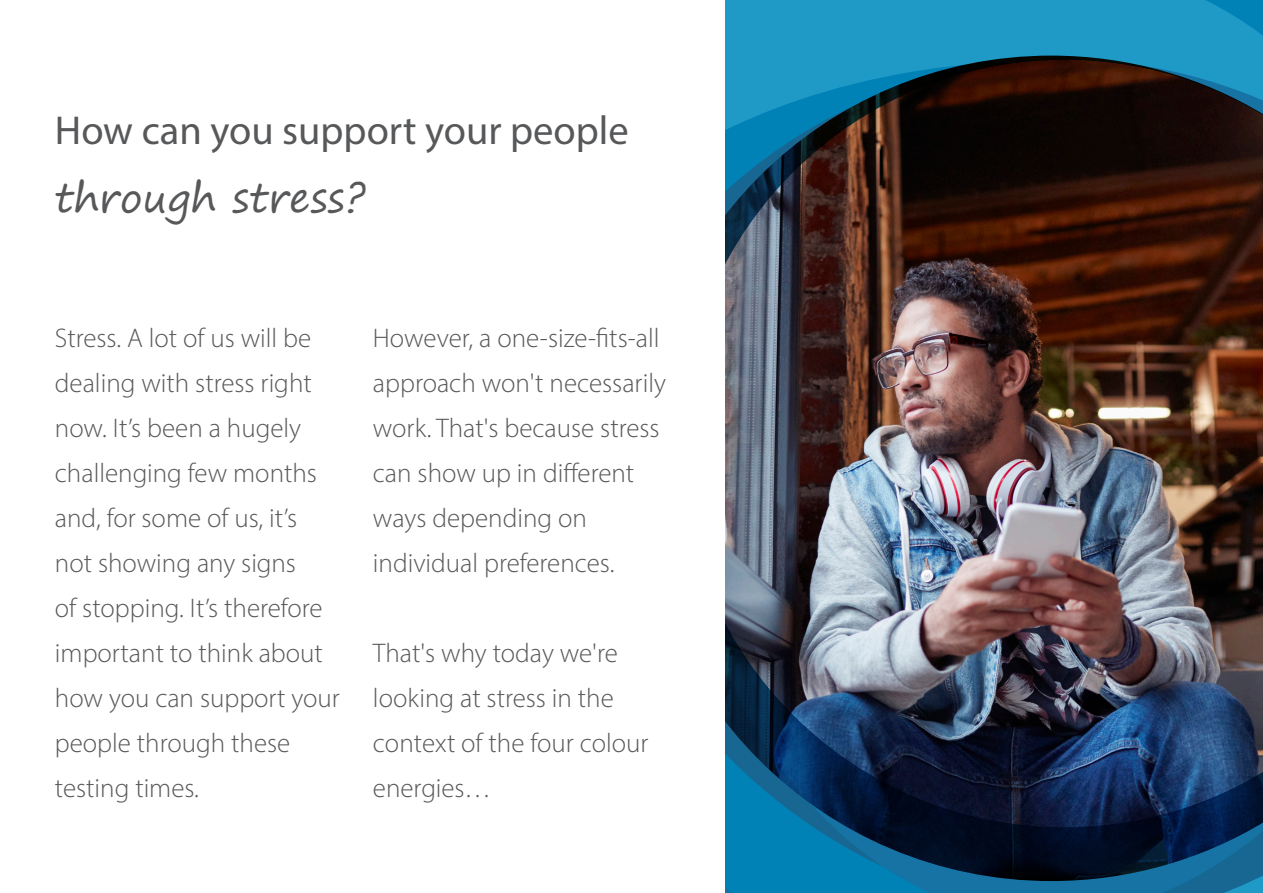
<style>
.page{position:relative;width:1263px;height:893px;background:#fff}
.page>*{position:absolute;margin:0;border:0;box-sizing:border-box;transform-origin:0 0}
.t1{font:40.5px "Myriad Pro";color:#57585a}
.t2{font:40.5px "Segoe Print";color:#57585a}
.t3{font:300 27px/45px "Myriad Pro";color:#57585a}
</style>
<div class="page">
<div style="left:725px;top:0;width:194px;height:56px;background:#1f9ac6"></div>
<div style="left:919px;top:0;width:344px;height:56px;background:#1f9ac6"></div>
<svg style="left:725px;top:881px;width:372px;height:12px;background:#0a7aad"></svg>
<img style="left:725px;top:56px;width:538px;height:825px">
<h1 class="t1" style="left:55px;top:105px;width:575px">How can you support your people</h1>
<h1 class="t2" style="left:55px;top:161px;width:312px">through stress?</h1>
<p class="t3" style="left:55px;top:315px;width:286px">Stress. A lot of us will be dealing with stress right now. It’s been a hugely challenging few months and, for some of us, it’s not showing any signs<br>of stopping. It’s therefore important to think about how you can support your people through these testing times.</p>
<p class="t3" style="left:373px;top:315px;width:295px">However, a one-size-fits-all approach won't necessarily work. That's because stress can show up in different ways depending on individual preferences.</p>
<p class="t3" style="left:373px;top:630px;width:277px">That's why today we're looking at stress in the context of the four colour energies…</p>
</div>
